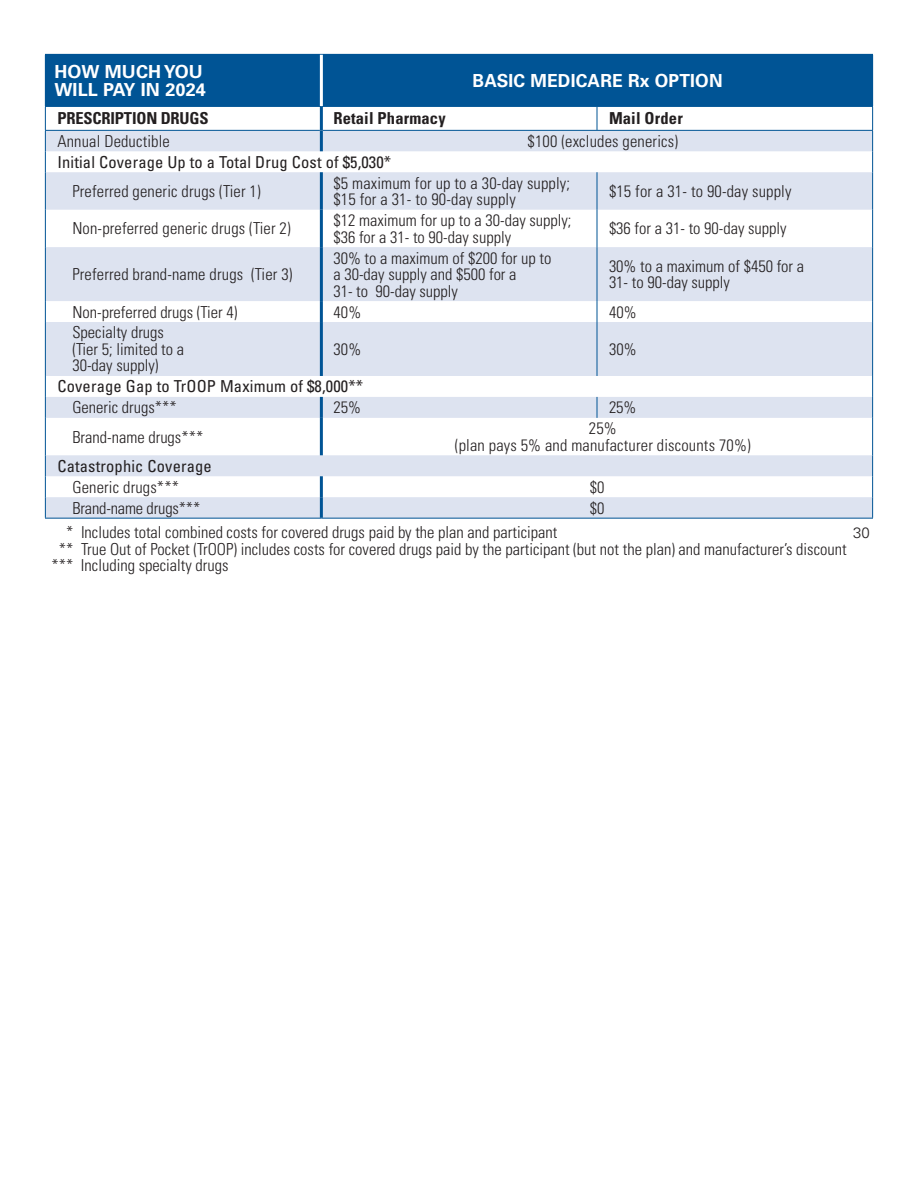
<style>
.page{position:relative;width:918px;height:1188px;background:#fff}
.page>*{position:absolute;margin:0;border:0;box-sizing:border-box;transform-origin:0 0}
.Text_1{font:700 18px/18px "Univers LT Std";letter-spacing:.01em;color:#fff}
.Text_1-2{font:300 condensed 16.5px/16.5px "Univers LT Std";color:#231f20}
.Text_1-3{font:condensed 16.5px "Univers LT Std";letter-spacing:.01em;color:#231f20}
.Text_1-4{font:700 condensed 16.5px "Univers LT Std";letter-spacing:.01em;color:#231f20}
.Text_1-5{font:700 condensed 16.5px "Univers LT Std";letter-spacing:-.01em;color:#231f20}
.t1{font:300 15px "Univers LT Std";color:#231f20}
</style>
<div class="page">
<div style="left:45px;top:54px;width:276px;height:52px;background:#005495"></div>
<div style="left:321px;top:54px;width:552px;height:52px;background:#005495"></div>
<svg style="left:46px;top:172px;width:826px;height:346px;fill:#dde3f0"></svg>
<hr style="left:872px;top:418px;width:1px;height:37px;background:#005495">
<svg style="left:872px;top:455px;width:1px;height:63px"></svg>
<svg style="left:45px;top:106px;width:828px;height:66px"></svg>
<hr style="left:45px;top:172px;width:1px;height:38px;background:#005495">
<hr style="left:597px;top:172px;width:1px;height:38px;background:#005495">
<hr style="left:45px;top:210px;width:1px;height:37px;background:#005495">
<hr style="left:597px;top:210px;width:1px;height:37px;background:#005495">
<hr style="left:45px;top:247px;width:1px;height:54px;background:#005495">
<svg style="left:45px;top:301px;width:1px;height:21px"></svg>
<hr style="left:45px;top:322px;width:1px;height:54px;background:#005495">
<hr style="left:597px;top:247px;width:1px;height:54px;background:#005495">
<svg style="left:597px;top:301px;width:1px;height:21px"></svg>
<hr style="left:597px;top:322px;width:1px;height:54px;background:#005495">
<svg style="left:45px;top:376px;width:1px;height:42px"></svg>
<svg style="left:597px;top:397px;width:1px;height:21px"></svg>
<hr style="left:45px;top:418px;width:1px;height:37px;background:#005495">
<svg style="left:45px;top:455px;width:1px;height:63px"></svg>
<hr style="left:45px;top:518px;width:276px;height:1px;background:#005495">
<hr style="left:45px;top:106px;width:276px;height:1px;background:#005495">
<hr style="left:321px;top:518px;width:276px;height:1px;background:#005495">
<hr style="left:597px;top:518px;width:276px;height:1px;background:#005495">
<hr style="left:320px;top:55px;width:3px;height:51px;background:#fff">
<hr style="left:320px;top:172px;width:3px;height:38px;background:#005495">
<hr style="left:320px;top:210px;width:3px;height:37px;background:#005495">
<hr style="left:320px;top:247px;width:3px;height:54px;background:#005495">
<hr style="left:320px;top:301px;width:3px;height:21px;background:#005495">
<hr style="left:320px;top:322px;width:3px;height:54px;background:#005495">
<hr style="left:320px;top:397px;width:3px;height:21px;background:#005495">
<hr style="left:320px;top:418px;width:3px;height:37px;background:#005495">
<hr style="left:320px;top:476px;width:3px;height:21px;background:#005495">
<hr style="left:320px;top:497px;width:3px;height:21px;background:#005495">
<hr style="left:320px;top:107px;width:3px;height:23px;background:#005495">
<hr style="left:320px;top:130px;width:3px;height:21px;background:#005495">
<hr style="left:872px;top:172px;width:1px;height:38px;background:#005495">
<hr style="left:872px;top:210px;width:1px;height:37px;background:#005495">
<hr style="left:872px;top:247px;width:1px;height:54px;background:#005495">
<svg style="left:872px;top:301px;width:1px;height:21px"></svg>
<hr style="left:872px;top:322px;width:1px;height:54px;background:#005495">
<svg style="left:872px;top:376px;width:1px;height:42px"></svg>
<p class="Text_1" style="left:54px;top:63px;width:153px">HOW MUCH YOU<br>WILL PAY IN 2024</p>
<p class="Text_1" style="left:473px;top:72px;width:252px">BASIC MEDICARE Rx OPTION</p>
<p class="Text_1-5" style="left:57px;top:108px;width:153px">PRESCRIPTION DRUGS</p>
<p class="Text_1-4" style="left:333px;top:108px;width:114px">Retail Pharmacy</p>
<p class="Text_1-4" style="left:609px;top:108px;width:75px">Mail Order</p>
<p class="Text_1-2" style="left:57px;top:133px;width:114px">Annual Deductible</p>
<p class="Text_1-2" style="left:528px;top:133px;width:152px">$100 (excludes generics)</p>
<p class="Text_1-3" style="left:57px;top:151px;width:335px">Initial Coverage Up to a Total Drug Cost of $5,030*</p>
<p class="Text_1-2" style="left:72px;top:183px;width:190px">Preferred generic drugs (Tier 1)</p>
<p class="Text_1-2" style="left:333px;top:175px;width:238px">$5 maximum for up to a 30-day supply; $15 for a 31- to 90-day supply</p>
<p class="Text_1-2" style="left:609px;top:183px;width:184px">$15 for a 31- to 90-day supply</p>
<p class="Text_1-2" style="left:72px;top:220px;width:220px">Non-preferred generic drugs (Tier 2)</p>
<p class="Text_1-2" style="left:333px;top:212px;width:240px">$12 maximum for up to a 30-day supply; $36 for a 31- to 90-day supply</p>
<p class="Text_1-2" style="left:609px;top:220px;width:179px">$36 for a 31- to 90-day supply</p>
<p class="Text_1-2" style="left:72px;top:266px;width:222px">Preferred brand-name drugs (Tier 3)</p>
<p class="Text_1-2" style="left:333px;top:250px;width:220px">30% to a maximum of $200 for up to a 30-day supply and $500 for a<br>31- to 90-day supply</p>
<p class="Text_1-2" style="left:609px;top:258px;width:197px">30% to a maximum of $450 for a<br>31- to 90-day supply</p>
<p class="Text_1-2" style="left:72px;top:303px;width:166px">Non-preferred drugs (Tier 4)</p>
<p class="Text_1-2" style="left:333px;top:303px;width:29px">40%</p>
<p class="Text_1-2" style="left:609px;top:303px;width:29px">40%</p>
<p class="Text_1-2" style="left:72px;top:324px;width:113px">Specialty drugs (Tier 5; limited to a<br>30-day supply)</p>
<p class="Text_1-2" style="left:333px;top:341px;width:29px">30%</p>
<p class="Text_1-2" style="left:609px;top:341px;width:29px">30%</p>
<p class="Text_1-3" style="left:57px;top:376px;width:307px">Coverage Gap to TrOOP Maximum of $8,000**</p>
<p class="Text_1-2" style="left:72px;top:399px;width:106px">Generic drugs***</p>
<p class="Text_1-2" style="left:333px;top:399px;width:29px">25%</p>
<p class="Text_1-2" style="left:609px;top:399px;width:29px">25%</p>
<p class="Text_1-2" style="left:72px;top:429px;width:133px">Brand-name drugs***</p>
<p class="Text_1-2" style="left:455px;top:420px;width:297px;text-align:center">25%<br>(plan pays 5% and manufacturer discounts 70%)</p>
<p class="Text_1-3" style="left:57px;top:455px;width:156px">Catastrophic Coverage</p>
<p class="Text_1-2" style="left:72px;top:479px;width:108px">Generic drugs***</p>
<p class="Text_1-2" style="left:590px;top:479px;width:16px">$0</p>
<p class="Text_1-2" style="left:72px;top:500px;width:130px">Brand-name drugs***</p>
<p class="Text_1-2" style="left:590px;top:500px;width:16px">$0</p>
<p class="Text_1-2" style="left:66px;top:524px;width:493px">* Includes total combined costs for covered drugs paid by the plan and participant</p>
<p class="t1" style="left:853px;top:524px;width:18px">30</p>
<p class="Text_1-2" style="left:59px;top:540px;width:789px">** True Out of Pocket (TrOOP) includes costs for covered drugs paid by the participant (but not the plan) and manufacturer’s discount</p>
<p class="Text_1-2" style="left:52px;top:557px;width:178px">*** Including specialty drugs</p>
</div>
